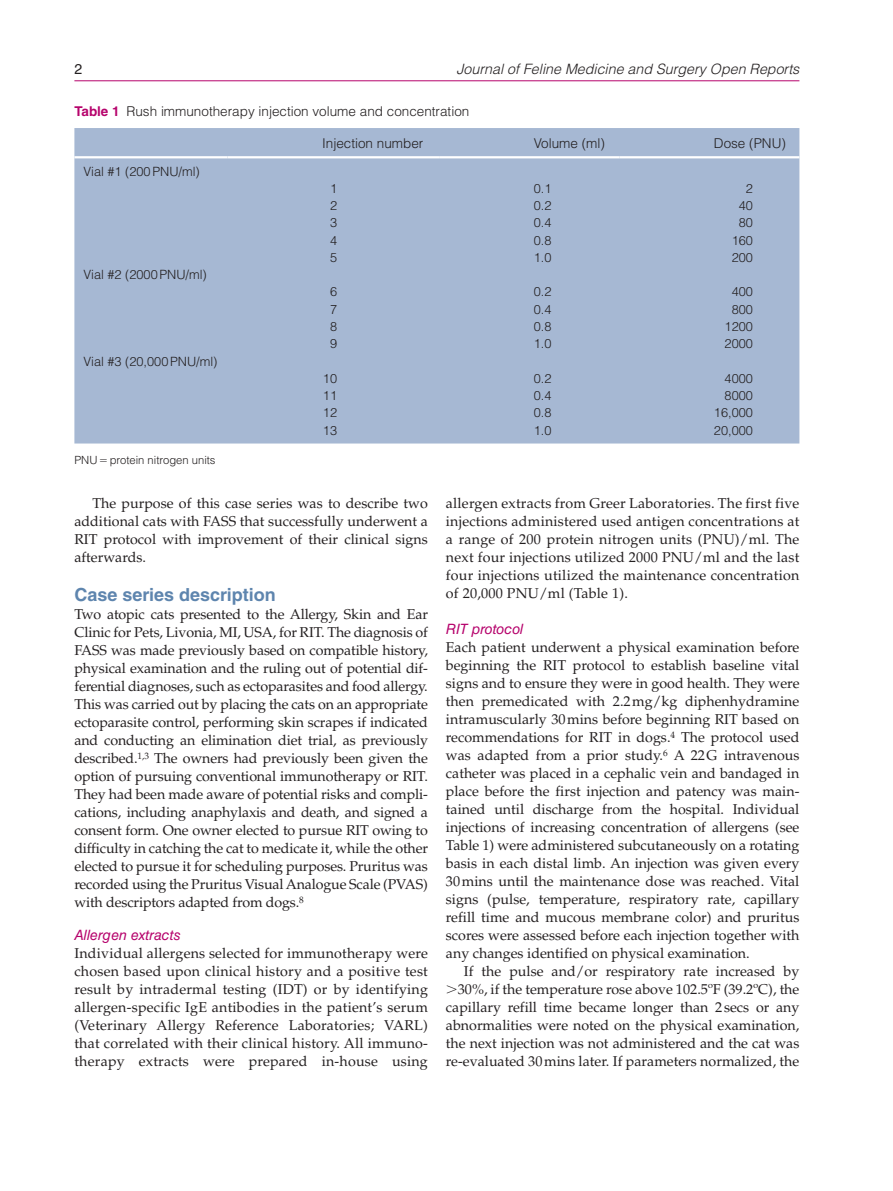
<style>
.page{position:relative;width:893px;height:1191px;background:#fff}
.page>*{position:absolute;margin:0;border:0;box-sizing:border-box;transform-origin:0 0}
.t1{font:700 18px "Helvetica LT Std";color:#5e85ae}
.t2{font:14.25px/18px "Palatino LT Std";color:#231f20;text-align:justify}
.t3{font:italic 300 14.25px "Helvetica LT Std";color:#231f20}
.t4{font:italic 14.25px "Helvetica LT Std";color:#b6036c}
.t5{font:14.25px "Helvetica LT Std";color:#231f20}
.t6{font:300 13.5px "Helvetica LT Std";color:#231f20}
.t7{font:300 12.75px "Helvetica LT Std";color:#231f20}
.t8{font:300 11.25px "Helvetica LT Std";color:#231f20}
.s1{font-weight:700;color:#b6036c}
</style>
<div class="page">
<hr style="left:74px;top:80px;width:725px;height:1px;background:#b6036c">
<div style="left:74px;top:128px;width:725px;height:315px;background:#a6b8d3"></div>
<hr style="left:74px;top:156px;width:153px;height:2px;background:#fff">
<hr style="left:227px;top:156px;width:212px;height:2px;background:#fff">
<hr style="left:439px;top:156px;width:180px;height:2px;background:#fff">
<hr style="left:619px;top:156px;width:180px;height:2px;background:#fff">
<p class="t5" style="left:74px;top:61px;width:9px">2</p>
<p class="t3" style="left:456px;top:60px;width:344px">Journal of Feline Medicine and Surgery Open Reports</p>
<p class="t6" style="left:74px;top:103px;width:396px"><span class="s1">Table 1</span> Rush immunotherapy injection volume and concentration</p>
<p class="t6" style="left:322px;top:135px;width:103px">Injection number</p>
<p class="t6" style="left:534px;top:135px;width:73px">Volume (ml)</p>
<p class="t6" style="left:714px;top:135px;width:73px">Dose (PNU)</p>
<p class="t7" style="left:83px;top:163px;width:118px">Vial #1 (200PNU/ml)</p>
<p class="t7" style="left:330px;top:180px;width:9px">1</p>
<p class="t7" style="left:534px;top:180px;width:19px">0.1</p>
<p class="t7" style="left:746px;top:180px;width:9px">2</p>
<p class="t7" style="left:330px;top:198px;width:9px">2</p>
<p class="t7" style="left:534px;top:198px;width:19px">0.2</p>
<p class="t7" style="left:739px;top:198px;width:16px">40</p>
<p class="t7" style="left:330px;top:215px;width:9px">3</p>
<p class="t7" style="left:534px;top:215px;width:19px">0.4</p>
<p class="t7" style="left:739px;top:215px;width:16px">80</p>
<p class="t7" style="left:330px;top:232px;width:9px">4</p>
<p class="t7" style="left:534px;top:232px;width:19px">0.8</p>
<p class="t7" style="left:732px;top:232px;width:23px">160</p>
<p class="t7" style="left:330px;top:249px;width:9px">5</p>
<p class="t7" style="left:534px;top:249px;width:19px">1.0</p>
<p class="t7" style="left:732px;top:249px;width:23px">200</p>
<p class="t7" style="left:83px;top:267px;width:125px">Vial #2 (2000PNU/ml)</p>
<p class="t7" style="left:330px;top:284px;width:9px">6</p>
<p class="t7" style="left:534px;top:284px;width:19px">0.2</p>
<p class="t7" style="left:732px;top:284px;width:23px">400</p>
<p class="t7" style="left:330px;top:301px;width:9px">7</p>
<p class="t7" style="left:534px;top:301px;width:19px">0.4</p>
<p class="t7" style="left:732px;top:301px;width:23px">800</p>
<p class="t7" style="left:330px;top:318px;width:9px">8</p>
<p class="t7" style="left:534px;top:318px;width:19px">0.8</p>
<p class="t7" style="left:725px;top:318px;width:30px">1200</p>
<p class="t7" style="left:330px;top:336px;width:9px">9</p>
<p class="t7" style="left:534px;top:336px;width:19px">1.0</p>
<p class="t7" style="left:725px;top:336px;width:30px">2000</p>
<p class="t7" style="left:83px;top:353px;width:136px">Vial #3 (20,000PNU/ml)</p>
<p class="t7" style="left:323px;top:370px;width:16px">10</p>
<p class="t7" style="left:534px;top:370px;width:19px">0.2</p>
<p class="t7" style="left:725px;top:370px;width:30px">4000</p>
<p class="t7" style="left:323px;top:387px;width:16px">11</p>
<p class="t7" style="left:534px;top:387px;width:19px">0.4</p>
<p class="t7" style="left:725px;top:387px;width:30px">8000</p>
<p class="t7" style="left:323px;top:405px;width:16px">12</p>
<p class="t7" style="left:534px;top:405px;width:19px">0.8</p>
<p class="t7" style="left:714px;top:405px;width:40px">16,000</p>
<p class="t7" style="left:323px;top:422px;width:16px">13</p>
<p class="t7" style="left:534px;top:422px;width:19px">1.0</p>
<p class="t7" style="left:714px;top:422px;width:40px">20,000</p>
<p class="t8" style="left:74px;top:453px;width:143px">PNU protein nitrogen units</p>
<p class="t2" style="left:74px;top:494px;width:355px;text-indent:18px">The purpose of this case series was to describe two additional cats with FASS that successfully underwent a RIT protocol with improvement of their clinical signs afterwards.</p>
<p class="t1" style="left:74px;top:584px;width:203px">Case series description</p>
<p class="t2" style="left:74px;top:605px;width:355px">Two atopic cats presented to the Allergy, Skin and Ear Clinic for Pets, Livonia, MI, USA, for RIT. The diagnosis of FASS was made previously based on compatible history, physical examination and the ruling out of potential dif&shy;ferential diagnoses, such as ectoparasites and food allergy.<br>This was carried out by placing the cats on an appropriate ectoparasite control, performing skin scrapes if indicated and conducting an elimination diet trial, as previously described.<sup>1,3</sup> The owners had previously been given the option of pursuing conventional immunotherapy or RIT.<br>They had been made aware of potential risks and compli&shy;cations, including anaphylaxis and death, and signed a consent form. One owner elected to pursue RIT owing to difficulty in catching the cat to medicate it, while the other elected to pursue it for scheduling purposes. Pruritus was recorded using the Pruritus Visual Analogue Scale (PVAS) with descriptors adapted from dogs.<sup>8</sup></p>
<p class="t4" style="left:74px;top:927px;width:108px">Allergen extracts</p>
<p class="t2" style="left:74px;top:944px;width:355px">Individual allergens selected for immunotherapy were chosen based upon clinical history and a positive test result by intradermal testing (IDT) or by identifying allergen-specific IgE antibodies in the patient’s serum (Veterinary Allergy Reference Laboratories; VARL) that correlated with their clinical history. All immuno&shy;therapy extracts were prepared in-house using</p>
<p class="t2" style="left:446px;top:494px;width:355px">allergen extracts from Greer Laboratories. The first five injections administered used antigen concentrations at a range of 200 protein nitrogen units (PNU)/ml. The next four injections utilized 2000 PNU/ml and the last four injections utilized the maintenance concentration of 20,000 PNU/ml (Table 1).</p>
<p class="t4" style="left:446px;top:621px;width:79px">RIT protocol</p>
<p class="t2" style="left:446px;top:638px;width:355px">Each patient underwent a physical examination before beginning the RIT protocol to establish baseline vital signs and to ensure they were in good health. They were then premedicated with 2.2mg/kg diphenhydramine intramuscularly 30mins before beginning RIT based on recommendations for RIT in dogs.<sup>4</sup> The protocol used was adapted from a prior study.<sup>6</sup> A 22G intravenous catheter was placed in a cephalic vein and bandaged in place before the first injection and patency was main&shy;tained until discharge from the hospital. Individual injections of increasing concentration of allergens (see Table 1) were administered subcutaneously on a rotating basis in each distal limb. An injection was given every 30mins until the maintenance dose was reached. Vital signs (pulse, temperature, respiratory rate, capillary refill time and mucous membrane color) and pruritus scores were assessed before each injection together with any changes identified on physical examination.</p>
<p class="t2" style="left:446px;top:962px;width:355px;text-align:right">If the pulse and/or respiratory rate increased by 30%, if the temperature rose above 102.5ºF (39.2ºC), the capillary refill time became longer than 2secs or any abnormalities were noted on the physical examination, the next injection was not administered and the cat was re-evaluated 30mins later. If parameters normalized, the</p>
</div>
